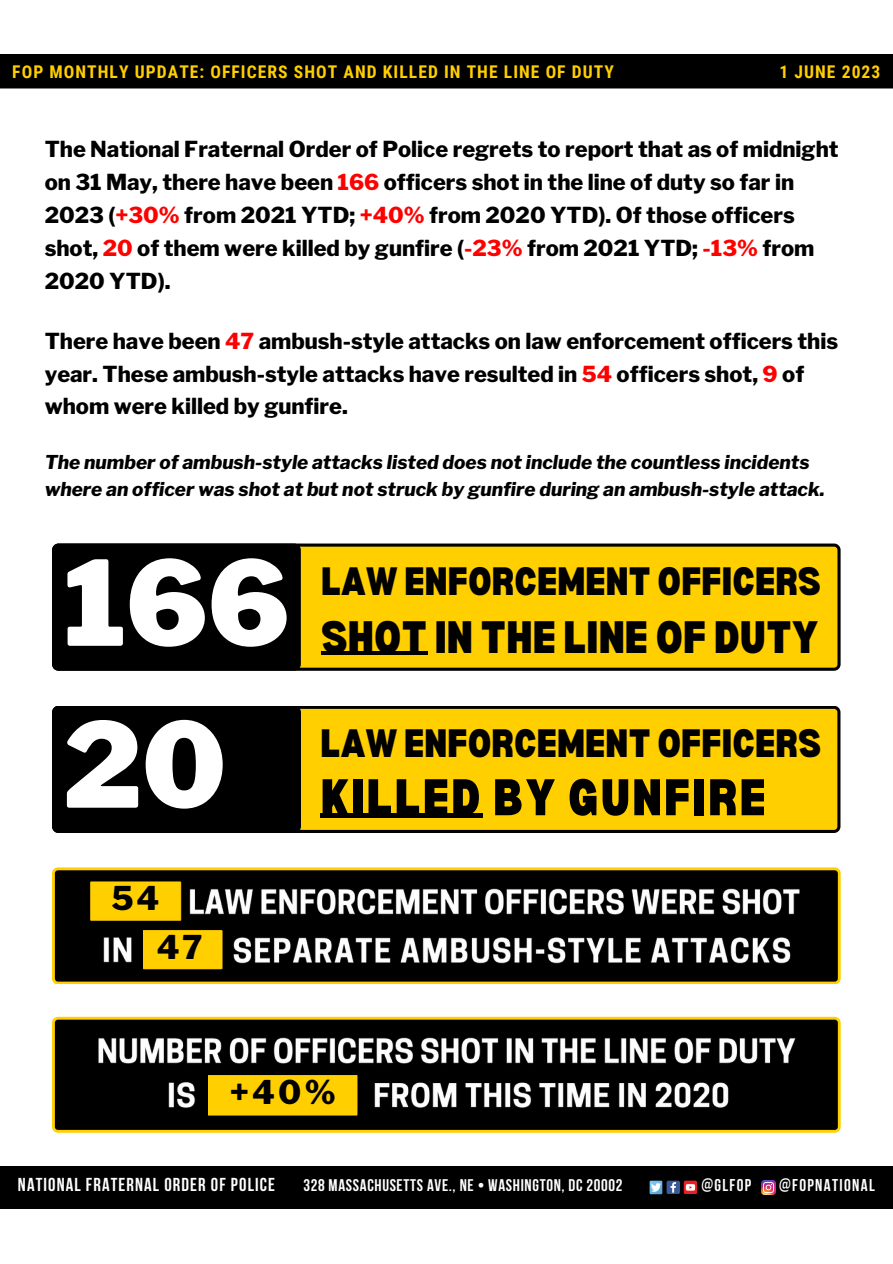
<style>
.page{position:relative;width:893px;height:1264px;background:#fff}
.page>*{position:absolute;margin:0;border:0;box-sizing:border-box;transform-origin:0 0}
.t1{font:900 116.55px/161.9px "Libre Franklin";color:#fff}
.t2{font:900 semi-condensed 50.4px "Bernoru";letter-spacing:.04em;color:#000}
.t3{font:900 semi-condensed 44.55px "Bernoru";color:#000}
.t4{font:900 semi-condensed 38.7px "Bernoru";color:#000}
.t5{font:800 32.55px "Libre Franklin";color:#000}
.t6{font:800 32.4px "Libre Franklin";color:#000}
.t7{font:800 21.9px/32.8px "Libre Franklin";color:#000}
.t8{font:italic 800 18.9px/27.3px "Libre Franklin";color:#000}
.t9{font:700 18.6px "Bebas Neue";letter-spacing:.06em;color:#fff}
.t10{font:700 17.55px "Roboto Condensed";letter-spacing:.06em;color:#ffcf00}
.t11{font:700 16.95px "Bebas Neue";letter-spacing:.08em;color:#fff}
.t12{font:700 16.8px "Bebas Neue";letter-spacing:.04em;color:#fff}
.s1{color:#f00}
.s2{font-weight:400}
</style>
<div class="page">
<div style="left:0;top:1166px;width:892px;height:42px;background:#000"></div>
<img style="left:761px;top:1180px;width:14px;height:14px">
<img style="left:649px;top:1180px;width:13px;height:14px">
<svg style="left:52px;top:1016px;width:788px;height:116px;background:#392f07"></svg>
<svg style="left:666px;top:1180px;width:31px;height:14px"></svg>
<img style="left:83px;top:1024px;width:726px;height:62px">
<div style="left:0;top:54px;width:892px;height:34px;background:#000"></div>
<div style="left:208px;top:1074px;width:149px;height:41px;background:#ffcf00"></div>
<img style="left:153px;top:1069px;width:56px;height:62px">
<img style="left:359px;top:1069px;width:384px;height:61px">
<svg style="left:52px;top:867px;width:788px;height:117px;background:#3a3005"></svg>
<img style="left:174px;top:875px;width:639px;height:62px">
<div style="left:90px;top:881px;width:91px;height:39px;background:#ffcf00"></div>
<img style="left:218px;top:924px;width:588px;height:60px">
<img style="left:88px;top:924px;width:60px;height:60px">
<div style="left:143px;top:929px;width:79px;height:40px;background:#ffcf00"></div>
<div style="left:52px;top:705px;width:788px;height:127px;background:#ffcf00"></div>
<div style="left:52px;top:705px;width:249px;height:127px;background:#000"></div>
<div style="left:320px;top:813px;width:162px;height:5px;background:#000"></div>
<div style="left:52px;top:543px;width:788px;height:127px;background:#ffcf00"></div>
<div style="left:52px;top:543px;width:248px;height:127px;background:#000"></div>
<hr style="left:321px;top:651px;width:106px;height:4px;background:#000">
<p class="t10" style="left:12px;top:61px;width:603px">FOP MONTHLY UPDATE: OFFICERS SHOT AND KILLED IN THE LINE OF DUTY</p>
<p class="t10" style="left:779px;top:61px;width:102px">1 JUNE 2023</p>
<p class="t7" style="left:45px;top:133px;width:795px">The National Fraternal Order of Police regrets to report that as of midnight on 31 May, there have been <span class="s1">166</span> officers shot in the line of duty so far in 2023 (<span class="s1">+30%</span> from 2021 YTD; <span class="s1">+40%</span> from 2020 YTD). Of those officers shot, <span class="s1">20</span> of them were killed by gunfire (<span class="s1">-23%</span> from 2021 YTD; <span class="s1">-13%</span> from 2020 YTD).</p>
<p class="t7" style="left:45px;top:324px;width:794px">There have been <span class="s1">47</span> ambush-style attacks on law enforcement officers this</p>
<p class="t7" style="left:45px;top:357px;width:761px">year. These ambush-style attacks have resulted in <span class="s1">54</span> officers shot, <span class="s1">9</span> of</p>
<p class="t7" style="left:45px;top:390px;width:305px">whom were killed by gunfire.</p>
<p class="t8" style="left:45px;top:448px;width:781px">The number of ambush-style attacks listed does not include the countless incidents where an officer was shot at but not struck by gunfire during an ambush-style attack.</p>
<p class="t1" style="left:63px;top:523px;width:228px">166<br>20</p>
<p class="t4" style="left:321px;top:559px;width:501px">LAW ENFORCEMENT OFFICERS</p>
<p class="t3" style="left:321px;top:612px;width:498px">SHOT IN THE LINE OF DUTY</p>
<p class="t4" style="left:320px;top:720px;width:502px">LAW ENFORCEMENT OFFICERS</p>
<p class="t2" style="left:320px;top:768px;width:447px">KILLED BY GUNFIRE</p>
<p class="t5" style="left:112px;top:879px;width:49px">54</p>
<p class="t5" style="left:157px;top:927px;width:47px">47</p>
<p class="t6" style="left:230px;top:1072px;width:107px">+40%</p>
<p class="t9" style="left:18px;top:1177px;width:258px">NATIONAL FRATERNAL ORDER OF POLICE</p>
<p class="t12" style="left:303px;top:1178px;width:320px">328 MASSACHUSETTS AVE., NE • WASHINGTON, DC 20002</p>
<p class="t11" style="left:701px;top:1178px;width:52px"><span class="s2">@</span>GLFOP</p>
<p class="t11" style="left:779px;top:1178px;width:97px"><span class="s2">@</span>FOPNATIONAL</p>
</div>
